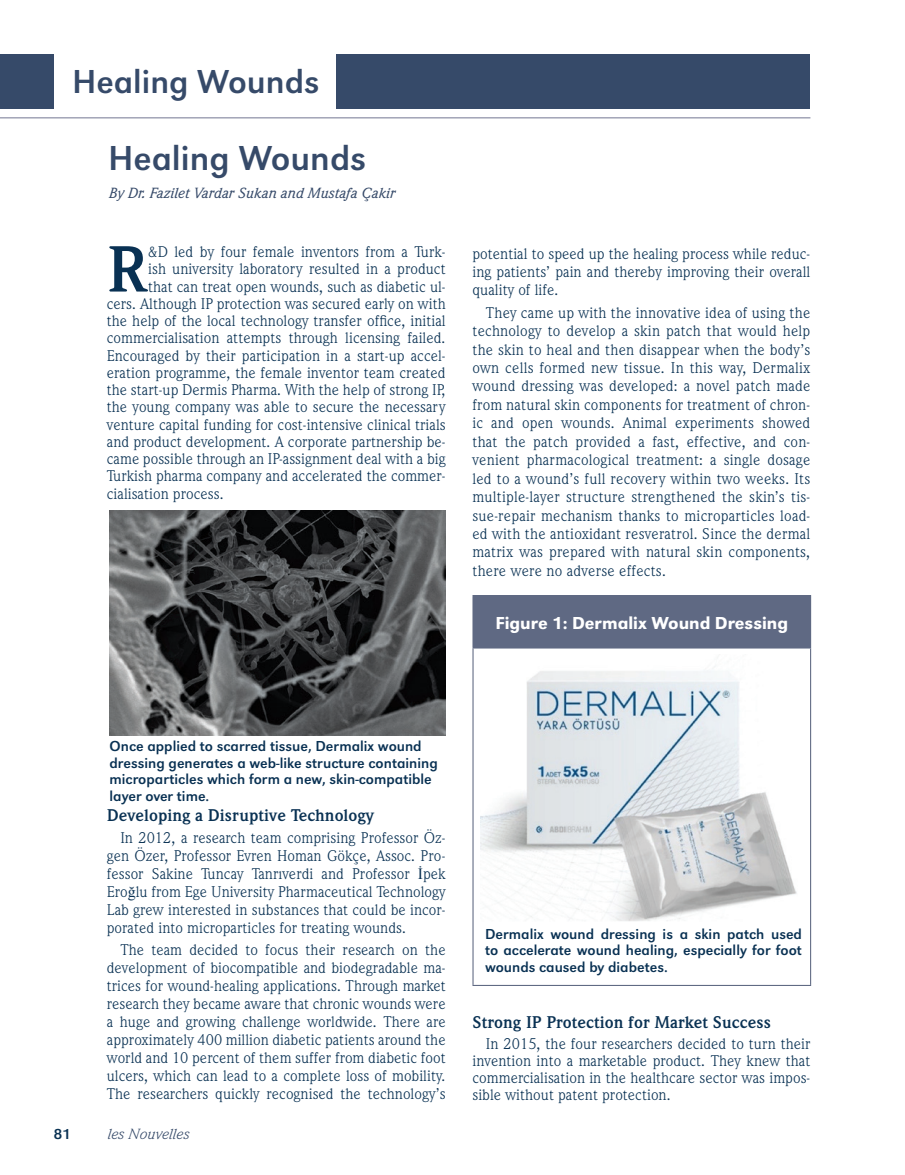
<style>
.page{position:relative;width:905px;height:1175px;background:#fff}
.page>*{position:absolute;margin:0;border:0;box-sizing:border-box;transform-origin:0 0}
.t1{font:700 66.15px "Weidemann IT Cby BT";color:#093153}
.t2{font:36px "URW Grotesk T";color:#364a69}
.t3{font:34.5px "URW Grotesk T";color:#364a69}
.t4{font:500 18px "URW Grotesk T";color:#fff}
.t5{font:700 17.25px "Weidemann IT Cby BT";color:#093153}
.t6{font:15.75px/18px "Weidemann IT Cby BT";color:#093153;text-align:justify}
.t7{font:15px/16.5px "URW Grotesk T";color:#093153}
.t8{font:italic 500 15px "Weidemann IT Cby BT";color:#364a69}
.t9{font:italic 15px "Weidemann IT Cby BT";color:#364a69;scale:1.08 1}
.t10{font:15px "URW Grotesk T";color:#093153;scale:1.08 1}
.s1{font-family:"Times New Roman"}
</style>
<div class="page">
<hr style="left:0;top:117px;width:810px;height:1px;background:#a1a4b6">
<div style="left:0;top:54px;width:54px;height:54px;background:#364a69"></div>
<div style="left:336px;top:54px;width:474px;height:54px;background:#364a69"></div>
<img style="left:109px;top:511px;width:336px;height:224px">
<img style="left:481px;top:666px;width:316px;height:255px">
<div style="left:473px;top:595px;width:337px;height:53px;background:#5f6983"></div>
<hr style="left:472px;top:648px;width:1px;height:336px;background:#5f6983">
<hr style="left:810px;top:648px;width:1px;height:336px;background:#5f6983">
<hr style="left:472px;top:984px;width:339px;height:2px;background:#5f6983">
<hr style="left:472px;top:595px;width:339px;height:1px;background:#5f6983">
<hr style="left:472px;top:596px;width:1px;height:51px;background:#5f6983">
<hr style="left:810px;top:596px;width:1px;height:51px;background:#5f6983">
<hr style="left:472px;top:647px;width:339px;height:1px;background:#5f6983">
<h3 class="t3" style="left:72px;top:62px;width:249px">Healing Wounds</h3>
<h2 class="t2" style="left:108px;top:137px;width:260px">Healing Wounds</h2>
<p class="t8" style="left:109px;top:184px;width:288px">By Dr. Fazilet Vardar Sukan and Mustafa Çakir</p>
<h1 class="t1" style="left:107px;top:228px;width:43px">R</h1>
<p class="t6" style="left:148px;top:242px;width:299px">&amp;D led by four female inventors from a Turk-</p>
<p class="t6" style="left:148px;top:260px;width:299px">ish university laboratory resulted in a product</p>
<p class="t6" style="left:148px;top:277px;width:299px">that can treat open wounds, such as diabetic ul-</p>
<p class="t6" style="left:107px;top:294px;width:340px">cers. Although IP protection was secured early on with</p>
<p class="t6" style="left:107px;top:311px;width:340px">the help of the local technology transfer office, initial</p>
<p class="t6" style="left:107px;top:329px;width:340px">commercialisation attempts through licensing failed.</p>
<p class="t6" style="left:107px;top:346px;width:340px">Encouraged by their participation in a start-up accel-</p>
<p class="t6" style="left:107px;top:363px;width:340px">eration programme, the female inventor team created</p>
<p class="t6" style="left:107px;top:380px;width:340px">the start-up Dermis Pharma. With the help of strong IP,</p>
<p class="t6" style="left:107px;top:398px;width:340px">the young company was able to secure the necessary</p>
<p class="t6" style="left:107px;top:415px;width:340px">venture capital funding for cost-intensive clinical trials</p>
<p class="t6" style="left:107px;top:432px;width:340px">and product development. A corporate partnership be-</p>
<p class="t6" style="left:107px;top:449px;width:340px">came possible through an IP-assignment deal with a big</p>
<p class="t6" style="left:107px;top:467px;width:340px">Turkish pharma company and accelerated the commer-</p>
<p class="t6" style="left:107px;top:484px;width:118px">cialisation process.</p>
<p class="t6" style="left:472px;top:245px;width:339px">potential to speed up the healing process while reduc&shy;ing patients’ pain and thereby improving their overall quality of life.</p>
<p class="t6" style="left:472px;top:303px;width:339px;line-height:18.5px;text-indent:13px">They came up with the innovative idea of using the technology to develop a skin patch that would help the skin to heal and then disappear when the body’s own cells formed new tissue. In this way, Dermalix wound dressing was developed: a novel patch made from natural skin components for treatment of chron&shy;ic and open wounds. Animal experiments showed that the patch provided a fast, effective, and con&shy;venient pharmacological treatment: a single dosage led to a wound’s full recovery within two weeks. Its multiple-layer structure strengthened the skin’s tis&shy;sue-repair mechanism thanks to microparticles load&shy;ed with the antioxidant resveratrol. Since the dermal matrix was prepared with natural skin components, there were no adverse effects.</p>
<p class="t4" style="left:495px;top:612px;width:294px">Figure 1: Dermalix Wound Dressing</p>
<p class="t7" style="left:109px;top:738px;width:330px">Once applied to scarred tissue, Dermalix wound dressing generates a web-like structure containing microparticles which form a new, skin-compatible layer over time.</p>
<p class="t5" style="left:107px;top:804px;width:269px">Developing a Disruptive Technology</p>
<p class="t6" style="left:107px;top:828px;width:340px;text-indent:13px">In 2012, a research team comprising Professor Öz&shy;gen Özer, Professor Evren Homan Gökçe, Assoc. Pro&shy;fessor Sakine Tuncay Tanrıverdi and Professor <span class="s1">İ</span>pek Ero<span class="s1">ğ</span>lu from Ege University Pharmaceutical Technology Lab grew interested in substances that could be incor&shy;porated into microparticles for treating wounds.</p>
<p class="t6" style="left:107px;top:940px;width:340px;text-indent:13px">The team decided to focus their research on the development of biocompatible and biodegradable ma&shy;trices for wound-healing applications. Through market research they became aware that chronic wounds were a huge and growing challenge worldwide. There are approximately 400 million diabetic patients around the world and 10 percent of them suffer from diabetic foot ulcers, which can lead to a complete loss of mobility.<br>The researchers quickly recognised the technology’s</p>
<p class="t10" style="left:54px;top:1125px;width:18px">81</p>
<p class="t9" style="left:108px;top:1125px;width:77px">les Nouvelles</p>
<p class="t7" style="left:485px;top:925px;width:318px;text-align:justify">Dermalix wound dressing is a skin patch used to accelerate wound healing, especially for foot wounds caused by diabetes.</p>
<p class="t5" style="left:472px;top:1011px;width:300px">Strong IP Protection for Market Success</p>
<p class="t6" style="left:472px;top:1035px;width:339px;line-height:17.1px;text-indent:13px">In 2015, the four researchers decided to turn their invention into a marketable product. They knew that commercialisation in the healthcare sector was impos&shy;sible without patent protection.</p>
</div>
